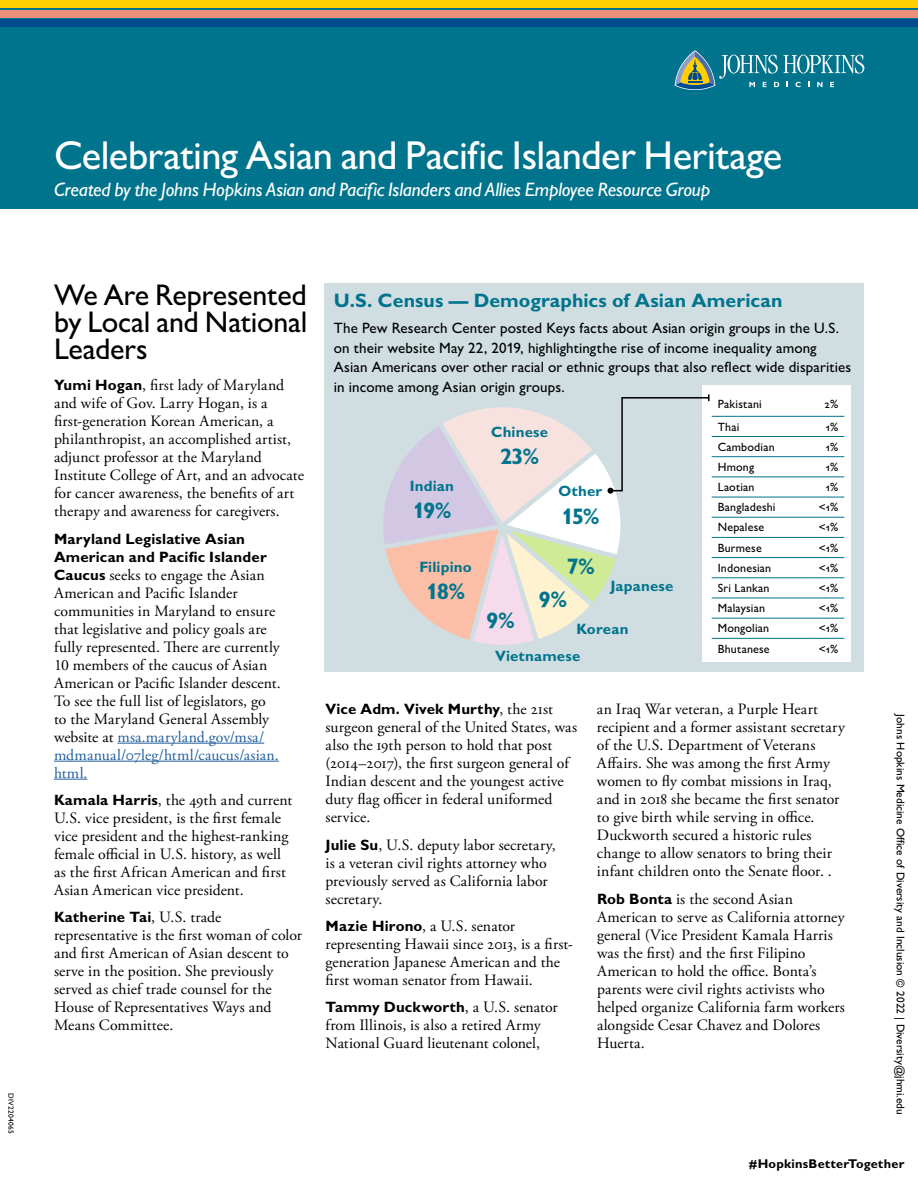
<style>
.page{position:relative;width:918px;height:1188px;background:#fff}
.page>*{position:absolute;margin:0;border:0;box-sizing:border-box;transform-origin:0 0}
.t1{font:500 40.5px "Gill Sans MT Std";letter-spacing:-.015em;color:#fff}
.t2{font:500 30px/27px "Gill Sans MT Std";letter-spacing:-.01em;color:#000;text-align:justify}
.t3{font:700 22.5px "Gill Sans MT Std";letter-spacing:-.075em;color:#00748d}
.t4{font:italic 500 19.5px "Gill Sans MT Std";letter-spacing:-.01em;color:#fff}
.t5{font:700 19.5px "Gill Sans MT Std";color:#00748d}
.t6{font:15.75px/18px "Adobe Garamond Pro";letter-spacing:.005em;color:#000}
.t7{font:500 15px/19.5px "Gill Sans MT Std";letter-spacing:.005em;color:#000}
.t8{font:700 15px/18px "Gill Sans MT Std";letter-spacing:.01em;color:#000}
.t9{font:700 15px "Gill Sans MT Std";letter-spacing:.01em;color:#00748d}
.t10{font:700 12.75px "Gill Sans MT Std";letter-spacing:.015em;color:#000}
.t11{font:500 12px "Gill Sans MT Std";letter-spacing:.015em;color:#000}
.t12{font:500 11.25px "Gill Sans MT Std";color:#000}
.t13{font:500 7.5px "Gill Sans MT Std";letter-spacing:.035em;color:#000}
.s1{font-family:"Gill Sans MT Std";font-weight:700;font-size:15px}
.s2{color:#215e9e}
.s3{font-family:"Adobe Garamond Pro";font-weight:400;font-size:15.75px}
</style>
<div class="page">
<div style="left:0;top:0;width:918px;height:208px;background:#00748d"></div>
<div style="left:0;top:0;width:918px;height:7px;background:#ffcf01"></div>
<div style="left:0;top:10px;width:918px;height:7px;background:#ec907b"></div>
<div style="left:0;top:20px;width:918px;height:7px;background:#004b8d"></div>
<svg style="left:675px;top:50px;width:189px;height:40px"></svg>
<hr style="left:117px;top:743px;width:147px;height:1px;background:#215e9e">
<hr style="left:54px;top:761px;width:225px;height:1px;background:#215e9e">
<hr style="left:54px;top:779px;width:34px;height:1px;background:#215e9e">
<div style="left:324px;top:283px;width:540px;height:389px;background:#d0dee2"></div>
<div style="left:702px;top:385px;width:148px;height:276px;background:#fff"></div>
<hr style="left:712px;top:416px;width:99px;height:1px;background:#00748d">
<hr style="left:811px;top:416px;width:33px;height:1px;background:#00748d">
<hr style="left:712px;top:436px;width:99px;height:1px;background:#00748d">
<hr style="left:811px;top:436px;width:33px;height:1px;background:#00748d">
<hr style="left:712px;top:456px;width:99px;height:1px;background:#00748d">
<hr style="left:811px;top:456px;width:33px;height:1px;background:#00748d">
<hr style="left:712px;top:477px;width:99px;height:1px;background:#00748d">
<hr style="left:811px;top:477px;width:33px;height:1px;background:#00748d">
<hr style="left:712px;top:497px;width:99px;height:1px;background:#00748d">
<hr style="left:811px;top:497px;width:33px;height:1px;background:#00748d">
<hr style="left:712px;top:517px;width:99px;height:1px;background:#00748d">
<hr style="left:811px;top:517px;width:33px;height:1px;background:#00748d">
<hr style="left:712px;top:537px;width:99px;height:1px;background:#00748d">
<hr style="left:811px;top:537px;width:33px;height:1px;background:#00748d">
<hr style="left:712px;top:557px;width:99px;height:1px;background:#00748d">
<hr style="left:811px;top:557px;width:33px;height:1px;background:#00748d">
<hr style="left:712px;top:577px;width:99px;height:1px;background:#00748d">
<hr style="left:811px;top:577px;width:33px;height:1px;background:#00748d">
<hr style="left:712px;top:598px;width:99px;height:1px;background:#00748d">
<hr style="left:811px;top:598px;width:33px;height:1px;background:#00748d">
<hr style="left:712px;top:618px;width:99px;height:1px;background:#00748d">
<hr style="left:811px;top:618px;width:33px;height:1px;background:#00748d">
<hr style="left:712px;top:638px;width:99px;height:1px;background:#00748d">
<hr style="left:811px;top:638px;width:33px;height:1px;background:#00748d">
<svg style="left:383px;top:394px;width:327px;height:251px"></svg>
<p class="t13" style="left:16px;top:1093px;width:42px;rotate:90deg">DIV2204065</p>
<h1 class="t1" style="left:54px;top:131px;width:730px">Celebrating Asian and Pacific Islander Heritage</h1>
<p class="t4" style="left:54px;top:178px;width:658px">Created by the Johns Hopkins Asian and Pacific Islanders and Allies Employee Resource Group</p>
<h2 class="t2" style="left:54px;top:281px;width:255px">We Are Represented by Local and National Leaders</h2>
<p class="t6" style="left:54px;top:377px;width:251px"><span class="s1">Yumi Hogan</span>, first lady of Maryland and wife of Gov. Larry Hogan, is a first-generation Korean American, a philanthropist, an accomplished artist, adjunct professor at the Maryland Institute College of Art, and an advocate for cancer awareness, the benefits of art therapy and awareness for caregivers.</p>
<p class="t8" style="left:54px;top:529px;width:214px">Maryland Legislative Asian<br>American and Pacific Islander</p>
<p class="t6" style="left:54px;top:566px;width:228px"><span class="s1">Caucus</span> seeks to engage the Asian American and Pacific Islander communities in Maryland to ensure that legislative and policy goals are fully represented. There are currently 10 members of the caucus of Asian American or Pacific Islander descent.<br>To see the full list of legislators, go to the Maryland General Assembly website at <span class="s2">msa.maryland.gov/msa/ mdmanual/07leg/html/caucus/asian. html.</span></p>
<p class="t6" style="left:54px;top:792px;width:240px"><span class="s1">Kamala Harris</span>, the 49th and current U.S. vice president, is the first female vice president and the highest-ranking female official in U.S. history, as well as the first African American and first Asian American vice president.</p>
<p class="t8" style="left:54px;top:908px;width:169px">Katherine Tai<span class="s3">, U.S. trade</span></p>
<p class="t6" style="left:54px;top:927px;width:250px">representative is the first woman of color and first American of Asian descent to serve in the position. She previously served as chief trade counsel for the House of Representatives Ways and Means Committee.</p>
<p class="t5" style="left:334px;top:289px;width:450px">U.S. Census — Demographics of Asian American</p>
<p class="t7" style="left:334px;top:319px;width:519px">The Pew Research Center posted Keys facts about Asian origin groups in the U.S. on their website May 22, 2019, highlightingthe rise of income inequality among Asian Americans over other racial or ethnic groups that also reflect wide disparities in income among Asian origin groups.</p>
<p class="t9" style="left:491px;top:422px;width:59px">Chinese</p>
<h3 class="t3" style="left:501px;top:443px;width:40px">23%</h3>
<p class="t9" style="left:410px;top:476px;width:46px">Indian</p>
<h3 class="t3" style="left:413px;top:497px;width:40px">19%</h3>
<p class="t11" style="left:718px;top:397px;width:46px">Pakistani</p>
<p class="t11" style="left:825px;top:397px;width:15px">2%</p>
<p class="t11" style="left:718px;top:419px;width:23px">Thai</p>
<p class="t11" style="left:825px;top:419px;width:14px">1%</p>
<p class="t11" style="left:718px;top:440px;width:58px">Cambodian</p>
<p class="t11" style="left:825px;top:440px;width:14px">1%</p>
<p class="t11" style="left:718px;top:460px;width:38px">Hmong</p>
<p class="t11" style="left:825px;top:460px;width:14px">1%</p>
<p class="t11" style="left:718px;top:480px;width:38px">Laotian</p>
<p class="t11" style="left:825px;top:480px;width:14px">1%</p>
<p class="t11" style="left:718px;top:500px;width:59px">Bangladeshi</p>
<p class="t11" style="left:819px;top:500px;width:21px">&lt;1%</p>
<p class="t11" style="left:718px;top:520px;width:48px">Nepalese</p>
<p class="t11" style="left:819px;top:520px;width:21px">&lt;1%</p>
<p class="t11" style="left:718px;top:540px;width:46px">Burmese</p>
<p class="t11" style="left:819px;top:540px;width:21px">&lt;1%</p>
<p class="t11" style="left:718px;top:561px;width:55px">Indonesian</p>
<p class="t11" style="left:819px;top:561px;width:21px">&lt;1%</p>
<p class="t11" style="left:718px;top:581px;width:53px">Sri Lankan</p>
<p class="t11" style="left:819px;top:581px;width:21px">&lt;1%</p>
<p class="t11" style="left:718px;top:601px;width:49px">Malaysian</p>
<p class="t11" style="left:819px;top:601px;width:21px">&lt;1%</p>
<p class="t11" style="left:718px;top:621px;width:53px">Mongolian</p>
<p class="t11" style="left:819px;top:621px;width:21px">&lt;1%</p>
<p class="t11" style="left:718px;top:641px;width:53px">Bhutanese</p>
<p class="t11" style="left:819px;top:641px;width:21px">&lt;1%</p>
<p class="t9" style="left:559px;top:482px;width:45px">Other</p>
<h3 class="t3" style="left:562px;top:502px;width:39px">15%</h3>
<h3 class="t3" style="left:566px;top:553px;width:30px">7%</h3>
<p class="t9" style="left:419px;top:557px;width:54px">Filipino</p>
<h3 class="t3" style="left:426px;top:578px;width:40px">18%</h3>
<p class="t9" style="left:610px;top:577px;width:65px">Japanese</p>
<h3 class="t3" style="left:539px;top:586px;width:30px">9%</h3>
<h3 class="t3" style="left:487px;top:607px;width:30px">9%</h3>
<p class="t9" style="left:576px;top:620px;width:54px">Korean</p>
<p class="t9" style="left:495px;top:647px;width:87px">Vietnamese</p>
<p class="t8" style="left:326px;top:700px;width:229px">Vice Adm. Vivek Murthy<span class="s3">, the 21st</span></p>
<p class="t6" style="left:325px;top:719px;width:253px">surgeon general of the United States, was also the 19th person to hold that post (2014–2017), the first surgeon general of Indian descent and the youngest active duty flag officer in federal uniformed service.</p>
<p class="t6" style="left:326px;top:836px;width:232px"><span class="s1">Julie Su</span>, U.S. deputy labor secretary, is a veteran civil rights attorney who previously served as California labor secretary.</p>
<p class="t6" style="left:325px;top:918px;width:249px"><span class="s1">Mazie Hirono</span>, a U.S. senator representing Hawaii since 2013, is a first&shy;generation Japanese American and the first woman senator from Hawaii.</p>
<p class="t8" style="left:326px;top:998px;width:234px">Tammy Duckworth<span class="s3">, a U.S. senator</span></p>
<p class="t6" style="left:325px;top:1017px;width:217px">from Illinois, is also a retired Army<br>National Guard lieutenant colonel,</p>
<p class="t6" style="left:597px;top:701px;width:249px">an Iraq War veteran, a Purple Heart recipient and a former assistant secretary of the U.S. Department of Veterans Affairs. She was among the first Army women to fly combat missions in Iraq, and in 2018 she became the first senator to give birth while serving in office.<br>Duckworth secured a historic rules change to allow senators to bring their infant children onto the Senate floor. .</p>
<p class="t6" style="left:597px;top:890px;width:249px"><span class="s1">Rob Bonta</span> is the second Asian American to serve as California attorney general (Vice President Kamala Harris was the first) and the first Filipino American to hold the office. Bonta’s parents were civil rights activists who helped organize California farm workers alongside Cesar Chavez and Dolores Huerta.</p>
<p class="t12" style="left:907px;top:714px;width:402px;rotate:90deg">Johns Hopkins Medicine Office of Diversity and Inclusion © 2022 | Diversity@jhmi.edu</p>
<p class="t10" style="left:749px;top:1156px;width:157px">#HopkinsBetterTogether</p>
</div>
